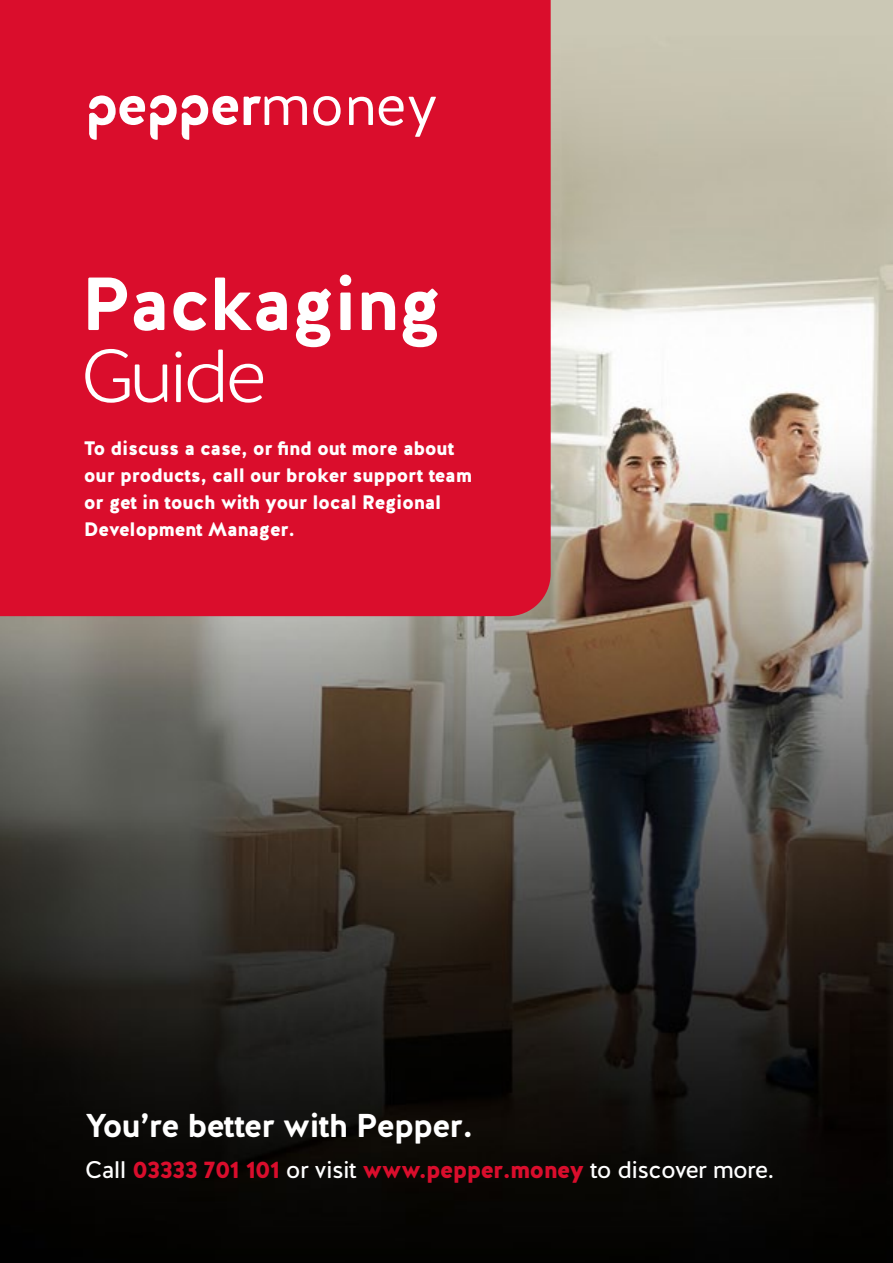
<style>
.page{position:relative;width:893px;height:1263px;background:#fff}
.page>*{position:absolute;margin:0;border:0;box-sizing:border-box;transform-origin:0 0}
.t1{font:700 75px "Halis R";letter-spacing:-.02em;color:#fff}
.t2{font:300 75px "Halis R";letter-spacing:-.05em;color:#fff}
.t3{font:700 33px "Halis R";letter-spacing:-.03em;color:#fff}
.t4{font:900 24px "Halis R";letter-spacing:-.03em;color:#da0d2c}
.t5{font:900 19.5px/27px "Halis R";letter-spacing:-.02em;color:#fff}
.s1{font-weight:400;color:#fff}
</style>
<div class="page">
<img style="left:0;top:0;width:893px;height:1263px">
<div style="left:0;top:0;width:551px;height:616px;background:#da0d2c"></div>
<svg style="left:89px;top:95px;width:218px;height:45px"></svg>
<svg style="left:313px;top:96px;width:28px;height:30px"></svg>
<svg style="left:349px;top:97px;width:24px;height:28px"></svg>
<svg style="left:379px;top:96px;width:57px;height:41px"></svg>
<h1 class="t1" style="left:81px;top:255px;width:363px">Packaging</h1>
<h1 class="t2" style="left:81px;top:329px;width:187px">Guide</h1>
<p class="t5" style="left:84px;top:435px;width:390px">To discuss a case, or find out more about our products, call our broker support team or get in touch with your local Regional Development Manager.</p>
<h2 class="t3" style="left:85px;top:1104px;width:390px">You’re better with Pepper.</h2>
<p class="t4" style="left:85px;top:1154px;width:691px"><span class="s1">Call</span> 03333 701 101 <span class="s1">or visit</span> www.pepper.money <span class="s1">to discover more.</span></p>
</div>
